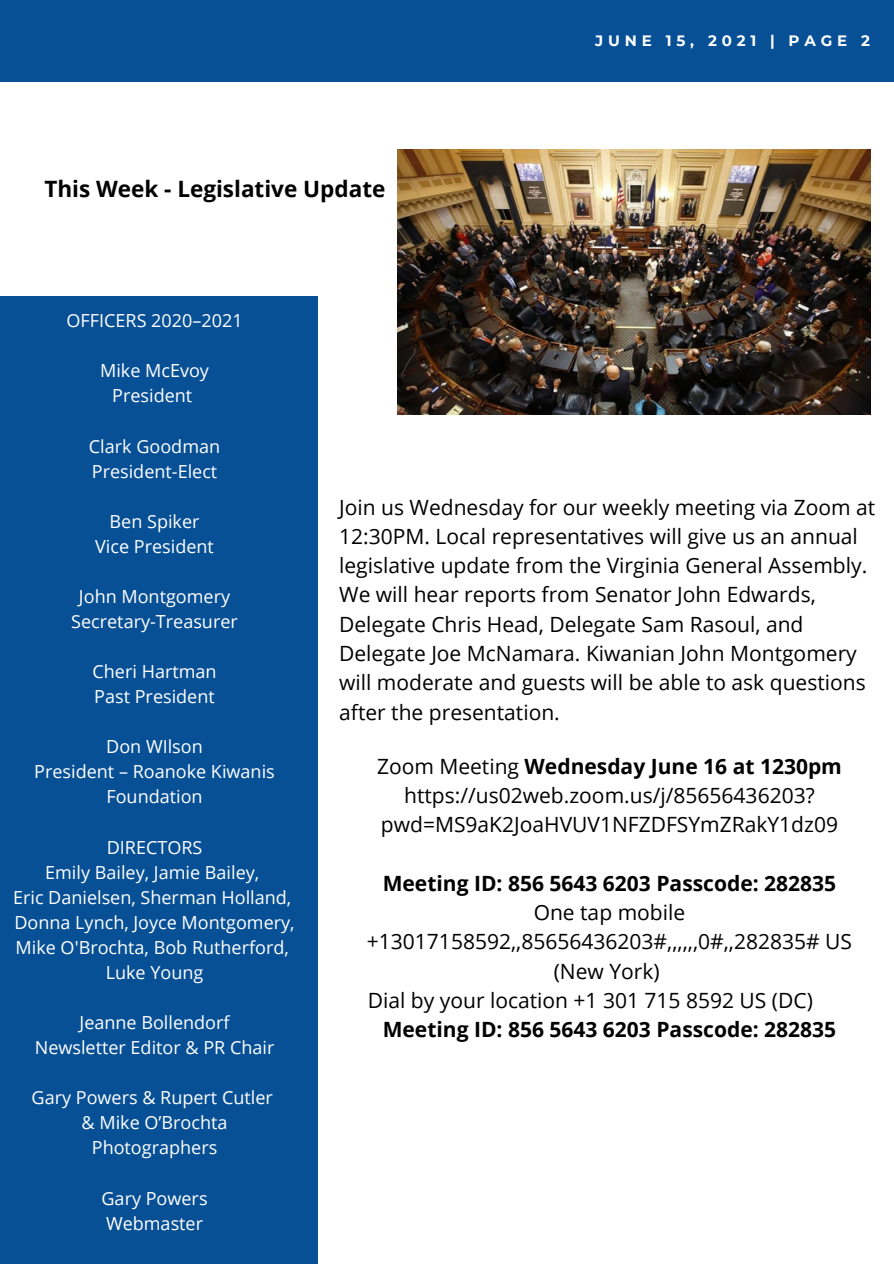
<style>
.page{position:relative;width:894px;height:1264px;background:#fff}
.page>*{position:absolute;margin:0;border:0;box-sizing:border-box;transform-origin:0 0}
.t1{font:700 22.5px "Open Sans";color:#000}
.t2{font:21px/29.2px "Open Sans";color:#000}
.t3{font:700 21px "Open Sans";color:#000}
.t4{font:18px/25px "Open Sans";color:#fff;text-align:center}
.t5{font:700 15px "Montserrat";letter-spacing:.32em;color:#fff}
.s1{font-weight:400}
</style>
<div class="page">
<div style="left:0;top:296px;width:317px;height:967px;background:#075096"></div>
<div style="left:0;top:0;width:893px;height:81px;background:#075096"></div>
<img style="left:397px;top:150px;width:473px;height:264px">
<p class="t1" style="left:44px;top:173px;width:342px">This Week - Legislative Update</p>
<p class="t5" style="left:595px;top:32px;width:276px">JUNE 15, 2021 | PAGE 2</p>
<p class="t4" style="left:66px;top:308px;width:178px">OFFICERS 2020–2021</p>
<p class="t4" style="left:100px;top:358px;width:110px">Mike McEvoy</p>
<p class="t4" style="left:112px;top:383px;width:81px">President</p>
<p class="t4" style="left:89px;top:433px;width:133px">Clark Goodman</p>
<p class="t4" style="left:92px;top:458px;width:127px">President-Elect</p>
<p class="t4" style="left:110px;top:508px;width:91px">Ben Spiker</p>
<p class="t4" style="left:95px;top:533px;width:120px">Vice President</p>
<p class="t4" style="left:79px;top:583px;width:153px">John Montgomery</p>
<p class="t4" style="left:71px;top:608px;width:168px">Secretary-Treasurer</p>
<p class="t4" style="left:92px;top:658px;width:125px">Cheri Hartman</p>
<p class="t4" style="left:94px;top:683px;width:122px">Past President</p>
<p class="t4" style="left:106px;top:733px;width:98px">Don WIlson</p>
<p class="t4" style="left:34px;top:759px;width:242px">President – Roanoke Kiwanis<br>Foundation</p>
<p class="t4" style="left:107px;top:834px;width:97px">DIRECTORS</p>
<p class="t4" style="left:45px;top:859px;width:215px">Emily Bailey, Jamie Bailey,</p>
<p class="t4" style="left:13px;top:884px;width:280px">Eric Danielsen, Sherman Holland,</p>
<p class="t4" style="left:14px;top:909px;width:282px">Donna Lynch, Joyce Montgomery,</p>
<p class="t4" style="left:16px;top:934px;width:275px">Mike O'Brochta, Bob Rutherford,</p>
<p class="t4" style="left:106px;top:959px;width:99px">Luke Young</p>
<p class="t4" style="left:79px;top:1009px;width:151px">Jeanne Bollendorf</p>
<p class="t4" style="left:35px;top:1034px;width:241px">Newsletter Editor &amp; PR Chair</p>
<p class="t4" style="left:32px;top:1084px;width:242px">Gary Powers &amp; Rupert Cutler</p>
<p class="t4" style="left:82px;top:1109px;width:147px">&amp; Mike O’Brochta</p>
<p class="t4" style="left:92px;top:1134px;width:127px">Photographers</p>
<p class="t4" style="left:101px;top:1184px;width:107px">Gary Powers</p>
<p class="t4" style="left:106px;top:1209px;width:98px">Webmaster</p>
<p class="t2" style="left:339px;top:491px;width:537px">Join us Wednesday for our weekly meeting via Zoom at<br>12:30PM. Local representatives will give us an annual legislative update from the Virginia General Assembly.</p>
<p class="t2" style="left:339px;top:579px;width:528px">We will hear reports from Senator John Edwards, Delegate Chris Head, Delegate Sam Rasoul, and Delegate Joe McNamara. Kiwanian John Montgomery will moderate and guests will be able to ask questions after the presentation.</p>
<p class="t3" style="left:377px;top:751px;width:466px"><span class="s1">Zoom Meeting</span> Wednesday June 16 at 1230pm</p>
<p class="t2" style="left:381px;top:780px;width:458px;text-align:center">https://us02web.zoom.us/j/85656436203? pwd=MS9aK2JoaHVUV1NFZDFSYmZRakY1dz09</p>
<p class="t3" style="left:382px;top:868px;width:455px">Meeting ID: 856 5643 6203 Passcode: 282835</p>
<p class="t2" style="left:367px;top:897px;width:486px;text-align:center">One tap mobile +13017158592,,85656436203#,,,,,,0#,,282835# US (New York)</p>
<p class="t2" style="left:367px;top:985px;width:446px">Dial by your location +1 301 715 8592 US (DC)</p>
<p class="t3" style="left:382px;top:1014px;width:455px">Meeting ID: 856 5643 6203 Passcode: 282835</p>
</div>
